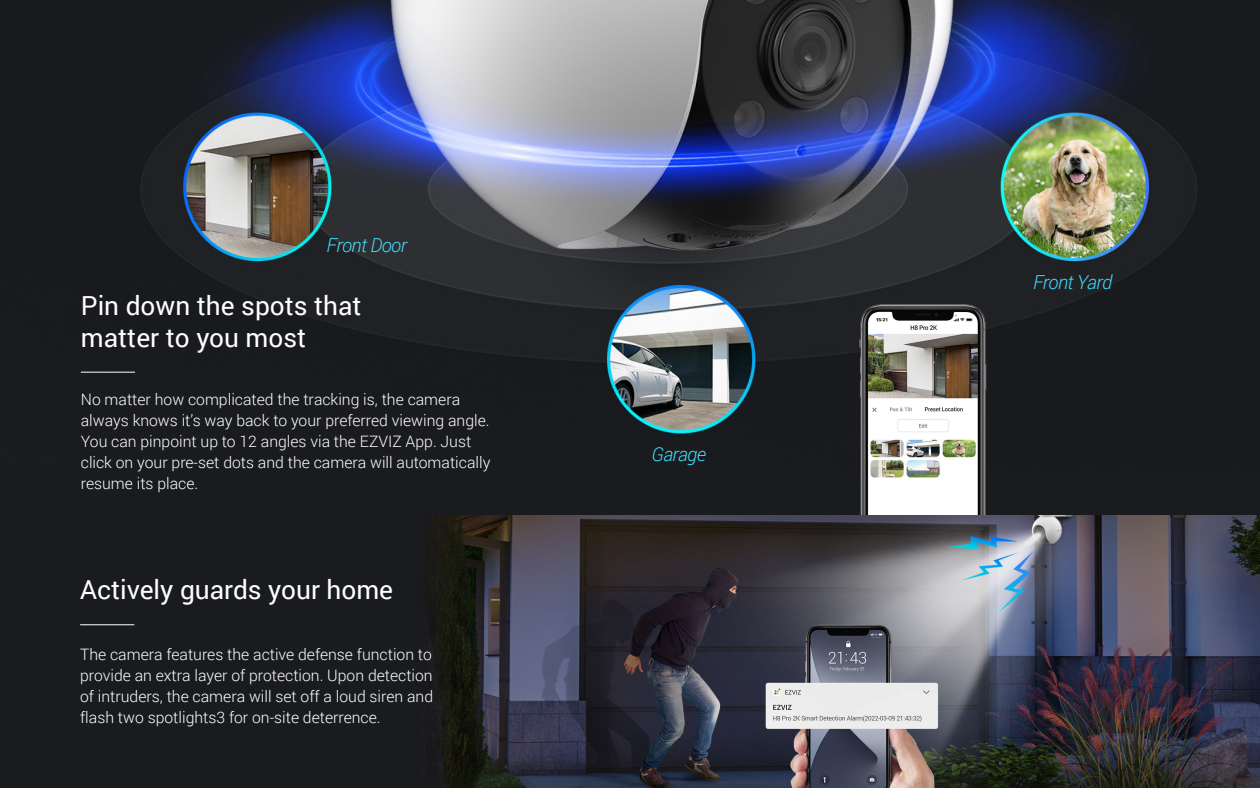
<style>
.page{position:relative;width:1260px;height:788px;background:#fff}
.page>*{position:absolute;margin:0;border:0;box-sizing:border-box;transform-origin:0 0}
.t1{font:26.25px/31.5px "Roboto";color:#fff}
.t2{font:italic 300 19.25px "Roboto";letter-spacing:-.03em;color:#40dbfc}
.t3{font:300 15.75px/21px "Roboto";color:#fff}
</style>
<div class="page">
<img style="left:474px;top:754px;width:786px;height:34px">
<div style="left:0;top:754px;width:474px;height:34px;background:#191b1f"></div>
<img style="left:0;top:0;width:1260px;height:754px">
<div style="left:0;top:469px;width:1260px;height:45px;background:#191b1f"></div>
<hr style="left:81px;top:371px;width:54px;height:1px;background:#fff">
<hr style="left:80px;top:624px;width:54px;height:1px;background:#fff">
<img style="left:838px;top:294px;width:162px;height:220px">
<img style="left:761px;top:676px;width:184px;height:56px">
<p class="t2" style="left:327px;top:231px;width:82px">Front Door</p>
<h1 class="t1" style="left:81px;top:289px;width:282px">Pin down the spots that matter to you most</h1>
<p class="t3" style="left:81px;top:388px;width:411px">No matter how complicated the tracking is, the camera always knows it’s way back to your preferred viewing angle.<br>You can pinpoint up to 12 angles via the EZVIZ App. Just click on your pre-set dots and the camera will automatically resume its place.</p>
<h1 class="t1" style="left:80px;top:573px;width:315px">Actively guards your home</h1>
<p class="t3" style="left:80px;top:643px;width:355px;text-align:justify">The camera features the active defense function to provide an extra layer of protection. Upon detection of intruders, the camera will set off a loud siren and flash two spotlights3 for on-site deterrence.</p>
<p class="t2" style="left:652px;top:441px;width:56px">Garage</p>
<p class="t2" style="left:1033px;top:268px;width:81px">Front Yard</p>
</div>
